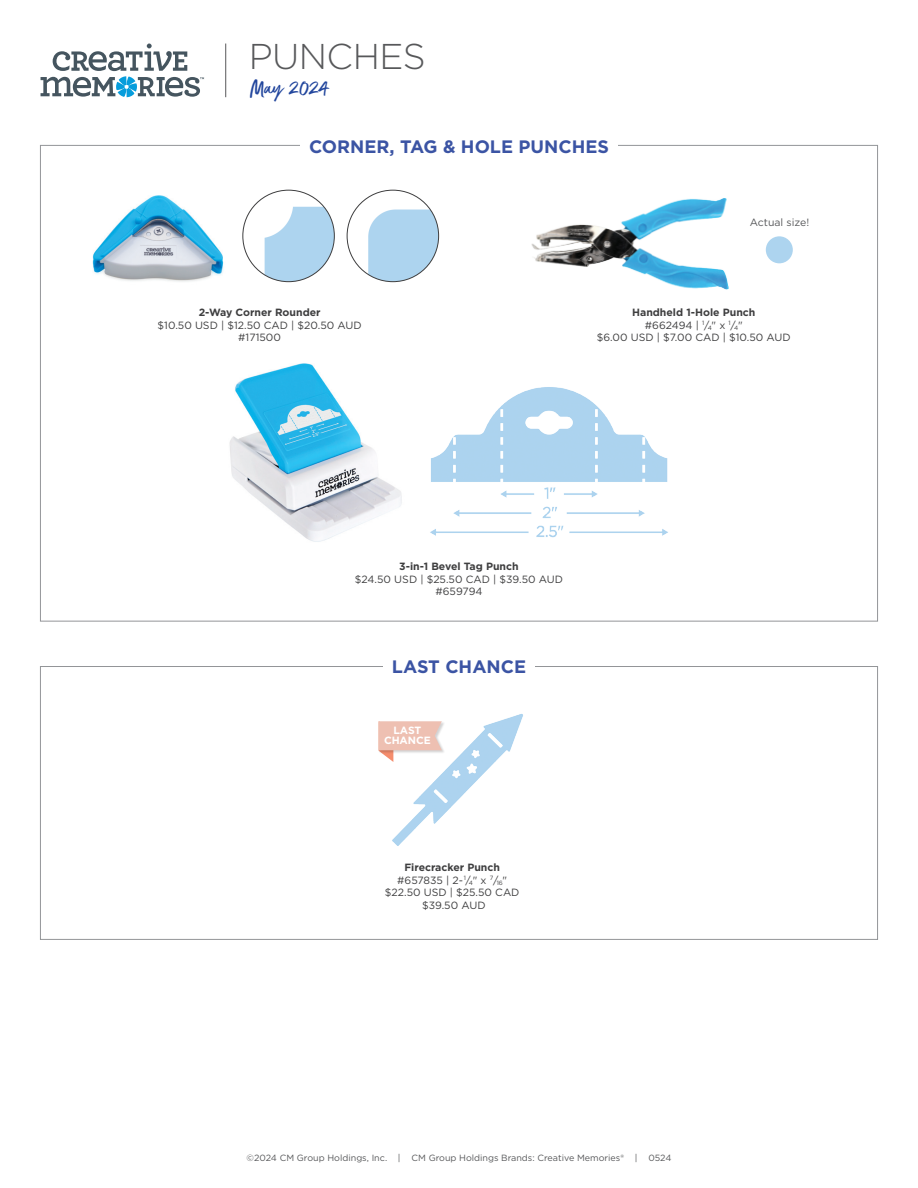
<style>
.page{position:relative;width:918px;height:1188px;background:#fff}
.page>*{position:absolute;margin:0;border:0;box-sizing:border-box;transform-origin:0 0}
.t1{font:300 35.85px "Gotham";letter-spacing:-.015em;color:#57585a}
.t2{font:24px "Better Times";color:#22469d}
.t3{font:700 18px "Gotham";color:#3b54a4}
.Paragraph_Style_2{font:10.5px/12.6px "Gotham";color:#3e3e3f;text-align:center}
.Paragraph_Style_2-2{font:10.5px "Gotham";color:#57585a}
.t4{font:700 10.5px/10.5px "Gotham";letter-spacing:-.01em;color:#fff;text-align:center}
.t5{font:9px "Gotham";color:#57585a}
.s1{font-weight:700}
</style>
<div class="page">
<hr style="left:225px;top:44px;width:1px;height:53px;background:#57585a">
<svg style="left:41px;top:44px;width:163px;height:53px"></svg>
<img style="left:92px;top:195px;width:132px;height:87px">
<img style="left:255px;top:198px;width:79px;height:84px">
<img style="left:358px;top:201px;width:81px;height:81px">
<img style="left:430px;top:387px;width:238px;height:151px">
<img style="left:229px;top:363px;width:173px;height:179px">
<img style="left:392px;top:714px;width:131px;height:132px">
<div style="left:378px;top:721px;width:67px;height:33px;background:#231f20;opacity:.2"></div>
<svg style="left:379px;top:721px;width:63px;height:41px"></svg>
<div style="left:766px;top:236px;width:27px;height:27px;background:#add4ef;border-radius:50%"></div>
<img style="left:531px;top:144px;width:215px;height:146px">
<p class="t1" style="left:249px;top:34px;width:179px">PUNCHES</p>
<p class="t2" style="left:250px;top:75px;width:80px">May 2024</p>
<p class="t3" style="left:309px;top:134px;width:301px">CORNER, TAG &amp; HOLE PUNCHES</p>
<p class="Paragraph_Style_2-2" style="left:750px;top:215px;width:61px">Actual size!</p>
<p class="Paragraph_Style_2" style="left:158px;top:306px;width:205px"><span class="s1">2-Way Corner Rounder<br></span>$10.50 USD | $12.50 CAD | $20.50 AUD #171500</p>
<p class="Paragraph_Style_2" style="left:597px;top:306px;width:195px"><span class="s1">Handheld 1-Hole Punch<br></span>#662494 | <sup>1</sup>/<sub>4</sub>" x <sup>1</sup>/<sub>4</sub>"<br>$6.00 USD | $7.00 CAD | $10.50 AUD</p>
<p class="Paragraph_Style_2" style="left:355px;top:560px;width:210px"><span class="s1">3-in-1 Bevel Tag Punch<br></span>$24.50 USD | $25.50 CAD | $39.50 AUD #659794</p>
<p class="t3" style="left:392px;top:655px;width:136px">LAST CHANCE</p>
<p class="t4" style="left:384px;top:725px;width:48px">LAST<br>CHANCE</p>
<p class="Paragraph_Style_2" style="left:385px;top:861px;width:136px"><span class="s1">Firecracker Punch </span>#657835 | 2-<sup>1</sup>/<sub>4</sub>" x <sup>7</sup>/<sub>16</sub>" $22.50 USD | $25.50 CAD $39.50 AUD</p>
<p class="t5" style="left:247px;top:1152px;width:426px">©2024 CM Group Holdings, Inc. | CM Group Holdings Brands: Creative Memories® | 0524</p>
</div>
